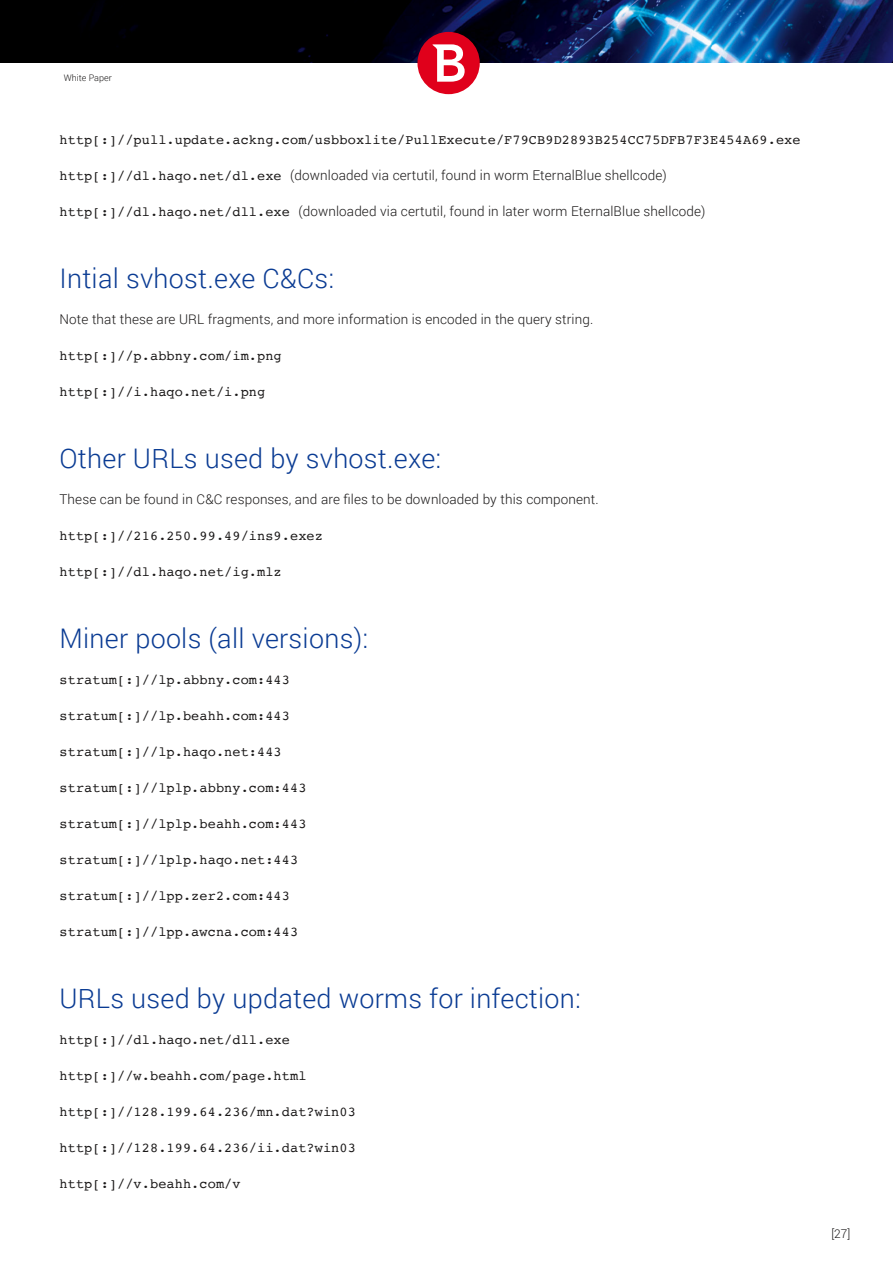
<style>
.page{position:relative;width:893px;height:1263px;background:#fff}
.page>*{position:absolute;margin:0;border:0;box-sizing:border-box;transform-origin:0 0}
.Heading-M1{font:300 27px "Roboto";letter-spacing:.01em;color:#0a3b93}
.Copy{font:13.5px "Courier";letter-spacing:.01em;color:#1a1818}
.Copy-2{font:300 13.5px "Roboto";letter-spacing:.01em;color:#1a1818}
.t1{font:300 12px "Roboto";color:#1a1818}
.t2{font:300 9px "Roboto";color:#1a1818}
.s1{font-family:"Courier";font-weight:400}
</style>
<div class="page">
<img style="left:0;top:0;width:893px;height:62px">
<div style="left:417px;top:32px;width:63px;height:62px;background:#e0001b;border-radius:50%"></div>
<svg style="left:433px;top:44px;width:32px;height:38px"></svg>
<p class="t2" style="left:64px;top:71px;width:49px">White Paper</p>
<p class="Copy" style="left:60px;top:129px;width:743px">http[:]//pull.update.ackng.com/usbboxlite/PullExecute/F79CB9D2893B254CC75DFB7F3E454A69.exe</p>
<p class="Copy-2" style="left:60px;top:166px;width:609px"><span class="s1">http[:]//dl.haqo.net/dl.exe</span> (downloaded via certutil, found in worm EternalBlue shellcode)</p>
<p class="Copy-2" style="left:60px;top:202px;width:647px"><span class="s1">http[:]//dl.haqo.net/dll.exe</span> (downloaded via certutil, found in later worm EternalBlue shellcode)</p>
<p class="Heading-M1" style="left:60px;top:260px;width:276px">Intial svhost.exe C&amp;Cs:</p>
<p class="Copy-2" style="left:60px;top:310px;width:535px">Note that these are URL fragments, and more information is encoded in the query string.</p>
<p class="Copy" style="left:60px;top:345px;width:224px">http[:]//p.abbny.com/im.png</p>
<p class="Copy" style="left:60px;top:381px;width:207px">http[:]//i.haqo.net/i.png</p>
<p class="Heading-M1" style="left:60px;top:440px;width:383px">Other URLs used by svhost.exe:</p>
<p class="Copy-2" style="left:60px;top:490px;width:541px">These can be found in C&amp;C responses, and are files to be downloaded by this component.</p>
<p class="Copy" style="left:60px;top:525px;width:265px">http[:]//216.250.99.49/ins9.exez</p>
<p class="Copy" style="left:60px;top:561px;width:224px">http[:]//dl.haqo.net/ig.mlz</p>
<p class="Heading-M1" style="left:60px;top:620px;width:310px">Miner pools (all versions):</p>
<p class="Copy" style="left:60px;top:669px;width:232px">stratum[:]//lp.abbny.com:443</p>
<p class="Copy" style="left:60px;top:705px;width:232px">stratum[:]//lp.beahh.com:443</p>
<p class="Copy" style="left:60px;top:741px;width:224px">stratum[:]//lp.haqo.net:443</p>
<p class="Copy" style="left:60px;top:777px;width:248px">stratum[:]//lplp.abbny.com:443</p>
<p class="Copy" style="left:60px;top:813px;width:248px">stratum[:]//lplp.beahh.com:443</p>
<p class="Copy" style="left:60px;top:849px;width:240px">stratum[:]//lplp.haqo.net:443</p>
<p class="Copy" style="left:60px;top:885px;width:232px">stratum[:]//lpp.zer2.com:443</p>
<p class="Copy" style="left:60px;top:921px;width:240px">stratum[:]//lpp.awcna.com:443</p>
<p class="Heading-M1" style="left:60px;top:980px;width:523px">URLs used by updated worms for infection:</p>
<p class="Copy" style="left:60px;top:1029px;width:232px">http[:]//dl.haqo.net/dll.exe</p>
<p class="Copy" style="left:60px;top:1065px;width:248px">http[:]//w.beahh.com/page.html</p>
<p class="Copy" style="left:60px;top:1101px;width:298px">http[:]//128.199.64.236/mn.dat?win03</p>
<p class="Copy" style="left:60px;top:1137px;width:298px">http[:]//128.199.64.236/ii.dat?win03</p>
<p class="Copy" style="left:60px;top:1173px;width:183px">http[:]//v.beahh.com/v</p>
<p class="t1" style="left:831px;top:1225px;width:21px">[27]</p>
</div>
